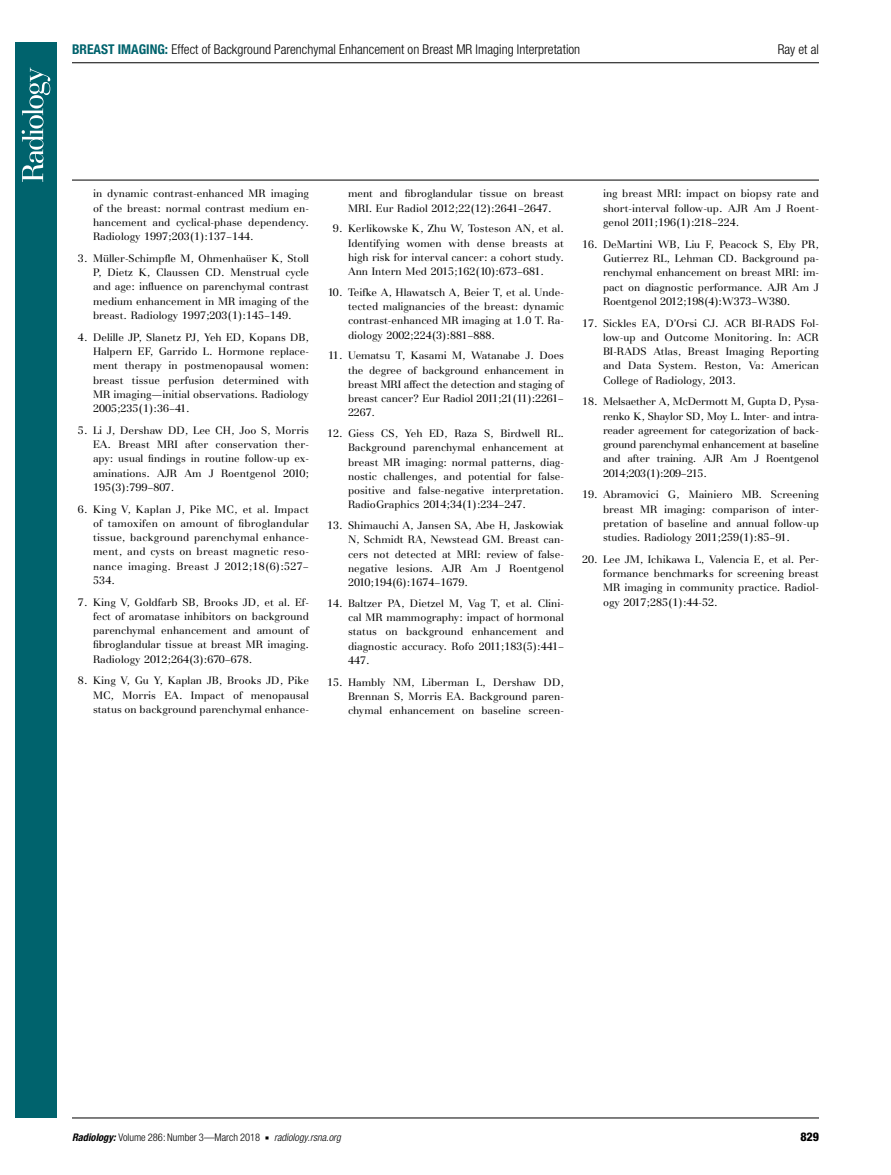
<style>
.page{position:relative;width:891px;height:1175px;background:#fff}
.page>*{position:absolute;margin:0;border:0;box-sizing:border-box;transform-origin:0 0}
.t1{font:300 condensed 13.5px "Helvetica Neue";color:#000}
.t2{font:800 condensed 12px "Helvetica Neue";color:#000}
.t3{font:10.8px/14.2px "AT Basilia";color:#000;text-align:justify}
.t4{font:300 condensed 10.5px "Helvetica Neue";color:#000}
.s1{font-weight:700;color:#00636d}
.s2{font-weight:700;font-style:italic}
.s3{font-family:"Universal Newswith Comm Pi";font-weight:400;font-stretch:normal;font-size:6px}
.s4{font-style:italic}
</style>
<div class="page">
<hr style="left:72px;top:180px;width:747px;height:1px;background:#000">
<hr style="left:72px;top:1117px;width:747px;height:1px;background:#000">
<hr style="left:72px;top:62px;width:747px;height:1px;background:#000">
<div style="left:15px;top:42px;width:42px;height:1075px;background:#00636d"></div>
<svg style="left:22px;top:68px;width:28px;height:114px"></svg>
<p class="t1" style="left:72px;top:41px;width:510px"><span class="s1">BREAST IMAGING:</span> Effect of Background Parenchymal Enhancement on Breast MR Imaging Interpretation</p>
<p class="t1" style="left:778px;top:41px;width:43px">Ray et al</p>
<p class="t3" style="left:93px;top:187px;width:218px">in dynamic contrast-enhanced MR imaging of the breast: normal contrast medium en&shy;hancement and cyclical-phase dependency.<br>Radiology 1997;203(1):137–144.</p>
<p class="t3" style="left:93px;top:251px;width:218px;text-indent:-15px">3. Müller-Schimpfle M, Ohmenhaüser K, Stoll P, Dietz K, Claussen CD. Menstrual cycle and age: influence on parenchymal contrast medium enhancement in MR imaging of the breast. Radiology 1997;203(1):145–149.</p>
<p class="t3" style="left:93px;top:330px;width:218px;text-indent:-15px">4. Delille JP, Slanetz PJ, Yeh ED, Kopans DB, Halpern EF, Garrido L. Hormone replace&shy;ment therapy in postmenopausal women: breast tissue perfusion determined with MR imaging—initial observations. Radiology 2005;235(1):36–41.</p>
<p class="t3" style="left:93px;top:423px;width:218px;text-indent:-15px">5. Li J, Dershaw DD, Lee CH, Joo S, Morris EA. Breast MRI after conservation ther&shy;apy: usual findings in routine follow-up ex&shy;aminations. AJR Am J Roentgenol 2010; 195(3):799–807.</p>
<p class="t3" style="left:93px;top:502px;width:218px;text-indent:-15px">6. King V, Kaplan J, Pike MC, et al. Impact of tamoxifen on amount of fibroglandular tissue, background parenchymal enhance&shy;ment, and cysts on breast magnetic reso&shy;nance imaging. Breast J 2012;18(6):527– 534.</p>
<p class="t3" style="left:93px;top:595px;width:218px;text-indent:-15px">7. King V, Goldfarb SB, Brooks JD, et al. Ef&shy;fect of aromatase inhibitors on background parenchymal enhancement and amount of fibroglandular tissue at breast MR imaging.<br>Radiology 2012;264(3):670–678.</p>
<p class="t3" style="left:93px;top:673px;width:218px;text-indent:-15px">8. King V, Gu Y, Kaplan JB, Brooks JD, Pike MC, Morris EA. Impact of menopausal status on background parenchymal enhance-</p>
<p class="t3" style="left:348px;top:187px;width:217px">ment and fibroglandular tissue on breast<br>MRI. Eur Radiol 2012;22(12):2641–2647.</p>
<p class="t3" style="left:348px;top:222px;width:218px;text-indent:-15px">9. Kerlikowske K, Zhu W, Tosteson AN, et al.<br>Identifying women with dense breasts at high risk for interval cancer: a cohort study.<br>Ann Intern Med 2015;162(10):673–681.</p>
<p class="t3" style="left:348px;top:285px;width:218px;text-indent:-20px">10. Teifke A, Hlawatsch A, Beier T, et al. Unde&shy;tected malignancies of the breast: dynamic contrast-enhanced MR imaging at 1.0 T. Ra&shy;diology 2002;224(3):881–888.</p>
<p class="t3" style="left:348px;top:348px;width:217px;text-indent:-20px">11. Uematsu T, Kasami M, Watanabe J. Does the degree of background enhancement in breast MRI affect the detection and staging of breast cancer? Eur Radiol 2011;21(11):2261– 2267.</p>
<p class="t3" style="left:348px;top:426px;width:218px;text-indent:-21px">12. Giess CS, Yeh ED, Raza S, Birdwell RL.<br>Background parenchymal enhancement at breast MR imaging: normal patterns, diag&shy;nostic challenges, and potential for false&shy;positive and false-negative interpretation.<br>RadioGraphics 2014;34(1):234–247.</p>
<p class="t3" style="left:348px;top:518px;width:218px;text-indent:-21px">13. Shimauchi A, Jansen SA, Abe H, Jaskowiak N, Schmidt RA, Newstead GM. Breast can&shy;cers not detected at MRI: review of false&shy;negative lesions. AJR Am J Roentgenol 2010;194(6):1674–1679.</p>
<p class="t3" style="left:348px;top:596px;width:218px;text-indent:-21px">14. Baltzer PA, Dietzel M, Vag T, et al. Clini&shy;cal MR mammography: impact of hormonal status on background enhancement and diagnostic accuracy. Rofo 2011;183(5):441– 447.</p>
<p class="t3" style="left:348px;top:674px;width:218px;text-indent:-21px">15. Hambly NM, Liberman L, Dershaw DD, Brennan S, Morris EA. Background paren&shy;chymal enhancement on baseline screen-</p>
<p class="t3" style="left:603px;top:187px;width:218px">ing breast MRI: impact on biopsy rate and short-interval follow-up. AJR Am J Roent&shy;genol 2011;196(1):218–224.</p>
<p class="t3" style="left:603px;top:237px;width:218px;text-indent:-21px">16. DeMartini WB, Liu F, Peacock S, Eby PR, Gutierrez RL, Lehman CD. Background pa&shy;renchymal enhancement on breast MRI: im&shy;pact on diagnostic performance. AJR Am J Roentgenol 2012;198(4):W373–W380.</p>
<p class="t3" style="left:603px;top:316px;width:218px;text-indent:-21px">17. Sickles EA, D’Orsi CJ. ACR BI-RADS Fol&shy;low-up and Outcome Monitoring. In: ACR BI-RADS Atlas, Breast Imaging Reporting and Data System. Reston, Va: American College of Radiology, 2013.</p>
<p class="t3" style="left:603px;top:394px;width:218px;text-indent:-21px">18. Melsaether A, McDermott M, Gupta D, Pysa&shy;renko K, Shaylor SD, Moy L. Inter- and intra&shy;reader agreement for categorization of back&shy;ground parenchymal enhancement at baseline and after training. AJR Am J Roentgenol 2014;203(1):209–215.</p>
<p class="t3" style="left:603px;top:487px;width:218px;text-indent:-21px">19. Abramovici G, Mainiero MB. Screening breast MR imaging: comparison of inter&shy;pretation of baseline and annual follow-up studies. Radiology 2011;259(1):85–91.</p>
<p class="t3" style="left:603px;top:552px;width:218px;text-indent:-21px">20. Lee JM, Ichikawa L, Valencia E, et al. Per&shy;formance benchmarks for screening breast MR imaging in community practice. Radiol&shy;ogy 2017;285(1):44-52.</p>
<p class="t4" style="left:72px;top:1130px;width:270px"><span class="s2">Radiology:</span> Volume 286: Number 3—March 2018 <span class="s3">n</span> <span class="s4">radiology.rsna.org</span></p>
<p class="t2" style="left:801px;top:1128px;width:20px">829</p>
</div>
